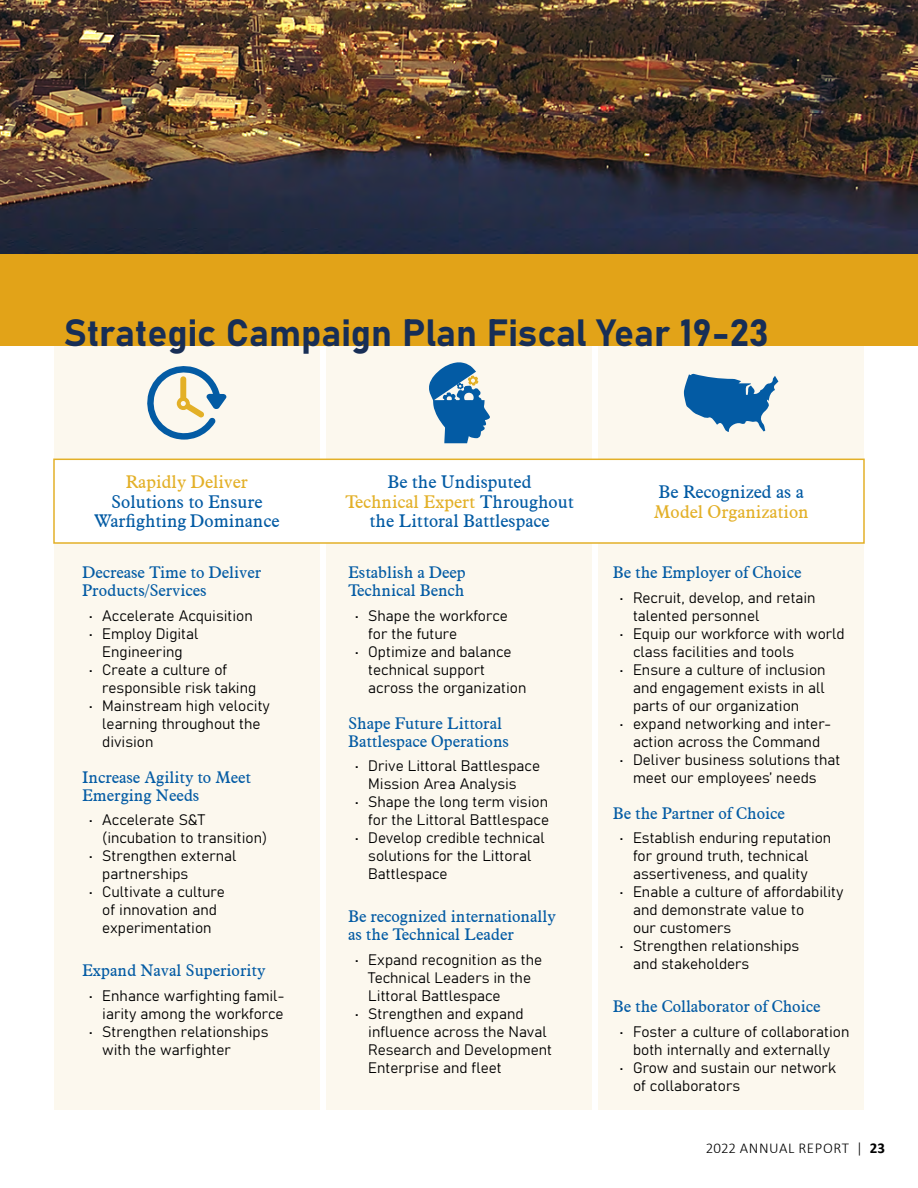
<style>
.page{position:relative;width:918px;height:1188px;background:#fff}
.page>*{position:absolute;margin:0;border:0;box-sizing:border-box;transform-origin:0 0}
.t1{font:37.5px "Bahnschrift";color:#172e56}
.t2{font:18px/19.5px "Aldine 721 BT";color:#035ba4;text-align:center}
.t3{font:18px "Aldine 721 BT";color:#e3b028}
.t4{font:16.5px/18px "Aldine 721 BT";color:#035ba4}
.t5{font:15px/18px "Bahnschrift";color:#000}
.t6{font:300 15px "Calibri";letter-spacing:.04em;color:#000}
.s1{color:#e3b028}
.s2{font-weight:700}
</style>
<div class="page">
<img style="left:0;top:0;width:918px;height:346px">
<div style="left:598px;top:543px;width:266px;height:567px;background:#fcf8ee"></div>
<div style="left:598px;top:346px;width:266px;height:114px;background:#fcf8ee"></div>
<div style="left:327px;top:543px;width:265px;height:567px;background:#fcf8ee"></div>
<div style="left:327px;top:346px;width:265px;height:114px;background:#fcf8ee"></div>
<div style="left:54px;top:543px;width:266px;height:567px;background:#fcf8ee"></div>
<div style="left:54px;top:346px;width:266px;height:114px;background:#fcf8ee"></div>
<div style="left:53px;top:459px;width:812px;height:85px;border:2px solid #e3b028"></div>
<svg style="left:147px;top:366px;width:80px;height:74px"></svg>
<svg style="left:684px;top:374px;width:94px;height:58px"></svg>
<svg style="left:429px;top:362px;width:61px;height:81px"></svg>
<h1 class="t1" style="left:64px;top:304px;width:706px">Strategic Campaign Plan Fiscal Year 19-23</h1>
<p class="t3" style="left:126px;top:471px;width:124px">Rapidly Deliver</p>
<p class="t2" style="left:94px;top:492px;width:187px">Solutions to Ensure<br>Warfighting Dominance</p>
<p class="t4" style="left:82px;top:563px;width:181px">Decrease Time to Deliver<br>Products/Services</p>
<p class="t5" style="left:89px;top:605px;width:166px">• Accelerate Acquisition</p>
<p class="t5" style="left:89px;top:623px;width:111px;text-align:center">• Employ Digital<br>Engineering</p>
<p class="t5" style="left:102px;top:659px;width:155px;text-indent:-14px">• Create a culture of responsible risk taking</p>
<p class="t5" style="left:102px;top:695px;width:169px;text-indent:-14px">• Mainstream high velocity learning throughout the division</p>
<p class="t4" style="left:82px;top:768px;width:171px">Increase Agility to Meet<br>Emerging Needs</p>
<p class="t5" style="left:102px;top:810px;width:166px;text-indent:-14px">• Accelerate S&amp;T (incubation to transition)</p>
<p class="t5" style="left:102px;top:846px;width:136px;text-indent:-14px">• Strengthen external partnerships</p>
<p class="t5" style="left:89px;top:882px;width:138px;text-align:center">• Cultivate a culture of innovation and experimentation</p>
<p class="t4" style="left:82px;top:961px;width:185px">Expand Naval Superiority</p>
<p class="t5" style="left:89px;top:985px;width:198px;text-align:right">• Enhance warfighting famil&shy;iarity among the workforce</p>
<p class="t5" style="left:102px;top:1021px;width:168px;text-indent:-14px">• Strengthen relationships with the warfighter</p>
<p class="t2" style="left:345px;top:472px;width:230px">Be the Undisputed<br><span class="s1">Technical Expert</span> Throughout the Littoral Battlespace</p>
<p class="t2" style="left:659px;top:482px;width:147px">Be Recognized as a</p>
<p class="t3" style="left:654px;top:500px;width:156px">Model Organization</p>
<p class="t4" style="left:348px;top:563px;width:119px">Establish a Deep<br>Technical Bench</p>
<p class="t5" style="left:368px;top:605px;width:141px;text-indent:-14px">• Shape the workforce for the future</p>
<p class="t5" style="left:368px;top:641px;width:160px;text-indent:-14px">• Optimize and balance technical support across the organization</p>
<p class="t4" style="left:348px;top:714px;width:162px">Shape Future Littoral<br>Battlespace Operations</p>
<p class="t5" style="left:368px;top:756px;width:173px;text-indent:-14px">• Drive Littoral Battlespace<br>Mission Area Analysis</p>
<p class="t5" style="left:355px;top:792px;width:196px;text-align:right">• Shape the long term vision for the Littoral Battlespace</p>
<p class="t5" style="left:368px;top:828px;width:178px;text-indent:-14px">• Develop credible technical solutions for the Littoral<br>Battlespace</p>
<p class="t4" style="left:348px;top:907px;width:209px">Be recognized internationally as the Technical Leader</p>
<p class="t5" style="left:368px;top:949px;width:175px;text-indent:-14px">• Expand recognition as the<br>Technical Leaders in the<br>Littoral Battlespace</p>
<p class="t5" style="left:368px;top:1003px;width:185px;text-indent:-14px">• Strengthen and expand influence across the Naval<br>Research and Development<br>Enterprise and fleet</p>
<p class="t4" style="left:613px;top:563px;width:190px">Be the Employer of Choice</p>
<p class="t5" style="left:633px;top:587px;width:184px;text-indent:-14px">• Recruit, develop, and retain talented personnel</p>
<p class="t5" style="left:633px;top:623px;width:213px;text-indent:-14px">• Equip our workforce with world class facilities and tools</p>
<p class="t5" style="left:633px;top:659px;width:194px;text-align:justify;text-indent:-14px">• Ensure a culture of inclusion and engagement exists in all parts of our organization</p>
<p class="t5" style="left:620px;top:713px;width:213px;text-align:center">• expand networking and inter&shy;action across the Command</p>
<p class="t5" style="left:633px;top:749px;width:209px;text-indent:-14px">• Deliver business solutions that meet our employees’ needs</p>
<p class="t4" style="left:613px;top:804px;width:174px">Be the Partner of Choice</p>
<p class="t5" style="left:633px;top:828px;width:200px;text-indent:-14px">• Establish enduring reputation for ground truth, technical assertiveness, and quality</p>
<p class="t5" style="left:633px;top:882px;width:212px;text-indent:-14px">• Enable a culture of affordability and demonstrate value to<br>our customers</p>
<p class="t5" style="left:633px;top:936px;width:168px;text-indent:-14px">• Strengthen relationships and stakeholders</p>
<p class="t4" style="left:613px;top:997px;width:209px">Be the Collaborator of Choice</p>
<p class="t5" style="left:620px;top:1022px;width:231px;text-align:center">• Foster a culture of collaboration both internally and externally</p>
<p class="t5" style="left:633px;top:1058px;width:204px;text-indent:-14px">• Grow and sustain our network of collaborators</p>
<p class="t6" style="left:706px;top:1139px;width:181px">2022 ANNUAL REPORT | <span class="s2">23</span></p>
</div>
